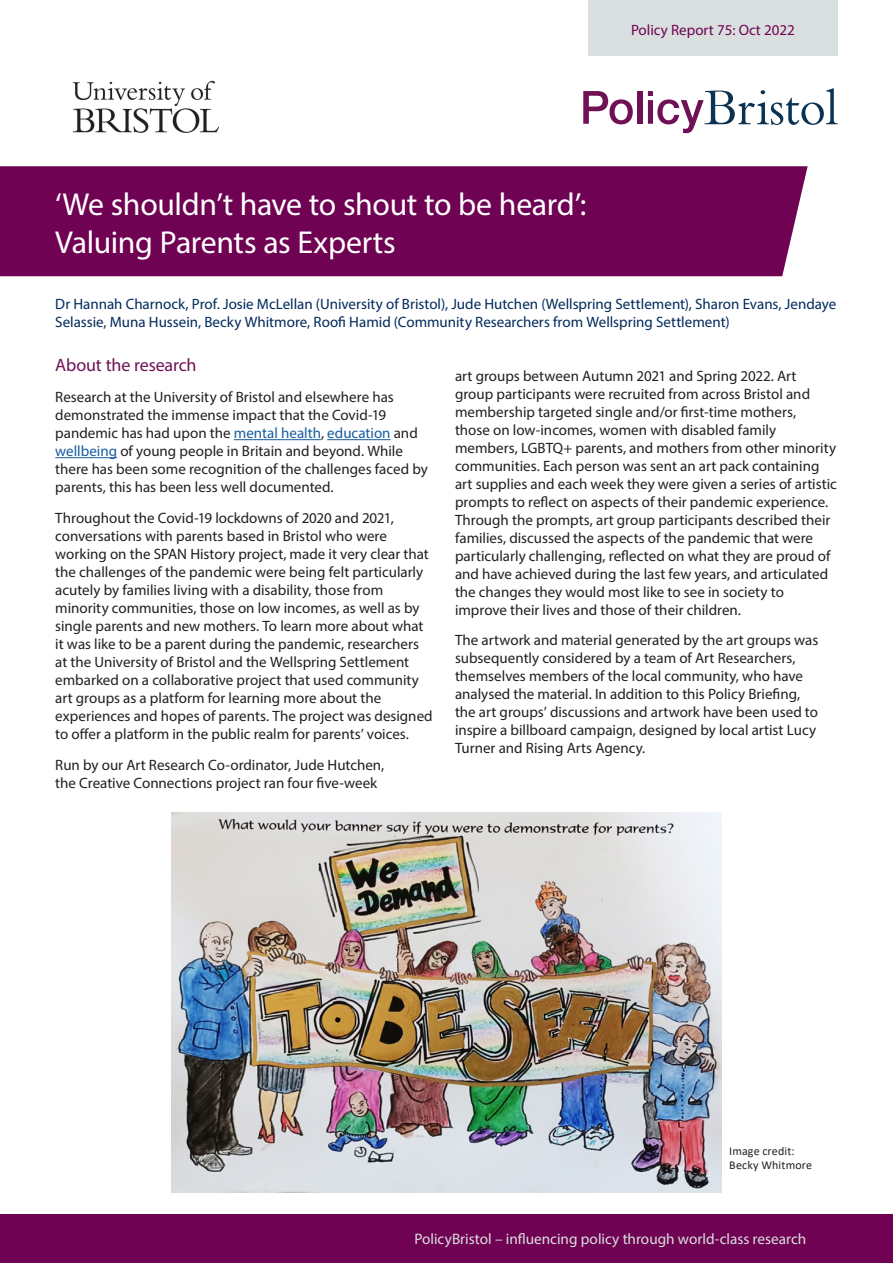
<style>
.page{position:relative;width:893px;height:1263px;background:#fff}
.page>*{position:absolute;margin:0;border:0;box-sizing:border-box;transform-origin:0 0}
._1_Title{font:31.8px/38.1px "Myriad Pro";letter-spacing:-.015em;color:#fff}
.Body_Heading{font:18px "Myriad Pro";letter-spacing:-.01em;color:#6e1255}
.t1{font:15.3px "Myriad Pro";color:#d9dfdf}
.Body_text{font:15px/18px "Myriad Pro";color:#231f20}
._2_Authors{font:15px/18px "Myriad Pro";color:#002a5b}
.Policy_Briefing{font:15px "Myriad Pro";color:#6f0252}
.Credits{font:12px "Calibri";letter-spacing:.01em;color:#231f20}
.s1{color:#175d9e}
</style>
<div class="page">
<div style="left:0;top:166px;width:808px;height:110px;background:#6f0252"></div>
<div style="left:0;top:1214px;width:893px;height:49px;background:#6f0252"></div>
<div style="left:588px;top:0;width:250px;height:55px;background:#d9dfdf"></div>
<hr style="left:234px;top:439px;width:87px;height:1px;background:#175d9e">
<hr style="left:327px;top:439px;width:64px;height:1px;background:#175d9e">
<hr style="left:55px;top:457px;width:62px;height:1px;background:#175d9e">
<img style="left:72px;top:80px;width:146px;height:53px">
<svg style="left:583px;top:91px;width:50px;height:33px"></svg>
<div style="left:637px;top:91px;width:5px;height:33px;background:#6e1255"></div>
<svg style="left:648px;top:88px;width:190px;height:45px"></svg>
<img style="left:171px;top:812px;width:550px;height:381px">
<p class="Policy_Briefing" style="left:631px;top:21px;width:165px">Policy Report 75: Oct 2022</p>
<p class="_1_Title" style="left:55px;top:184px;width:533px">‘We shouldn’t have to shout to be heard’:<br>Valuing Parents as Experts</p>
<p class="_2_Authors" style="left:55px;top:294px;width:782px">Dr Hannah Charnock, Prof. Josie McLellan (University of Bristol), Jude Hutchen (Wellspring Settlement), Sharon Evans, Jendaye<br>Selassie, Muna Hussein, Becky Whitmore, Roofi Hamid (Community Researchers from Wellspring Settlement)</p>
<p class="Body_Heading" style="left:55px;top:354px;width:143px">About the research</p>
<p class="Body_text" style="left:55px;top:388px;width:374px">Research at the University of Bristol and elsewhere has demonstrated the immense impact that the Covid-19 pandemic has had upon the <span class="s1">mental health</span>, <span class="s1">education</span> and <span class="s1">wellbeing</span> of young people in Britain and beyond. While there has been some recognition of the challenges faced by parents, this has been less well documented.</p>
<p class="Body_text" style="left:55px;top:509px;width:379px">Throughout the Covid-19 lockdowns of 2020 and 2021, conversations with parents based in Bristol who were working on the SPAN History project, made it very clear that the challenges of the pandemic were being felt particularly acutely by families living with a disability, those from minority communities, those on low incomes, as well as by single parents and new mothers. To learn more about what it was like to be a parent during the pandemic, researchers at the University of Bristol and the Wellspring Settlement embarked on a collaborative project that used community art groups as a platform for learning more about the experiences and hopes of parents. The project was designed to offer a platform in the public realm for parents’ voices.</p>
<p class="Body_text" style="left:55px;top:755px;width:331px">Run by our Art Research Co-ordinator, Jude Hutchen, the Creative Connections project ran four five-week</p>
<p class="Body_text" style="left:455px;top:366px;width:383px">art groups between Autumn 2021 and Spring 2022. Art group participants were recruited from across Bristol and membership targeted single and/or first-time mothers,<br>those on low-incomes, women with disabled family members, LGBTQ+ parents, and mothers from other minority communities. Each person was sent an art pack containing art supplies and each week they were given a series of artistic prompts to reflect on aspects of their pandemic experience.<br>Through the prompts, art group participants described their families, discussed the aspects of the pandemic that were particularly challenging, reflected on what they are proud of and have achieved during the last few years, and articulated the changes they would most like to see in society to improve their lives and those of their children.</p>
<p class="Body_text" style="left:455px;top:631px;width:365px">The artwork and material generated by the art groups was subsequently considered by a team of Art Researchers, themselves members of the local community, who have analysed the material. In addition to this Policy Briefing, the art groups’ discussions and artwork have been used to inspire a billboard campaign, designed by local artist Lucy Turner and Rising Arts Agency.</p>
<p class="Credits" style="left:729px;top:1142px;width:67px">Image credit:</p>
<p class="Credits" style="left:729px;top:1157px;width:84px">Becky Whitmore</p>
<p class="t1" style="left:414px;top:1229px;width:393px">PolicyBristol – influencing policy through world-class research</p>
</div>
